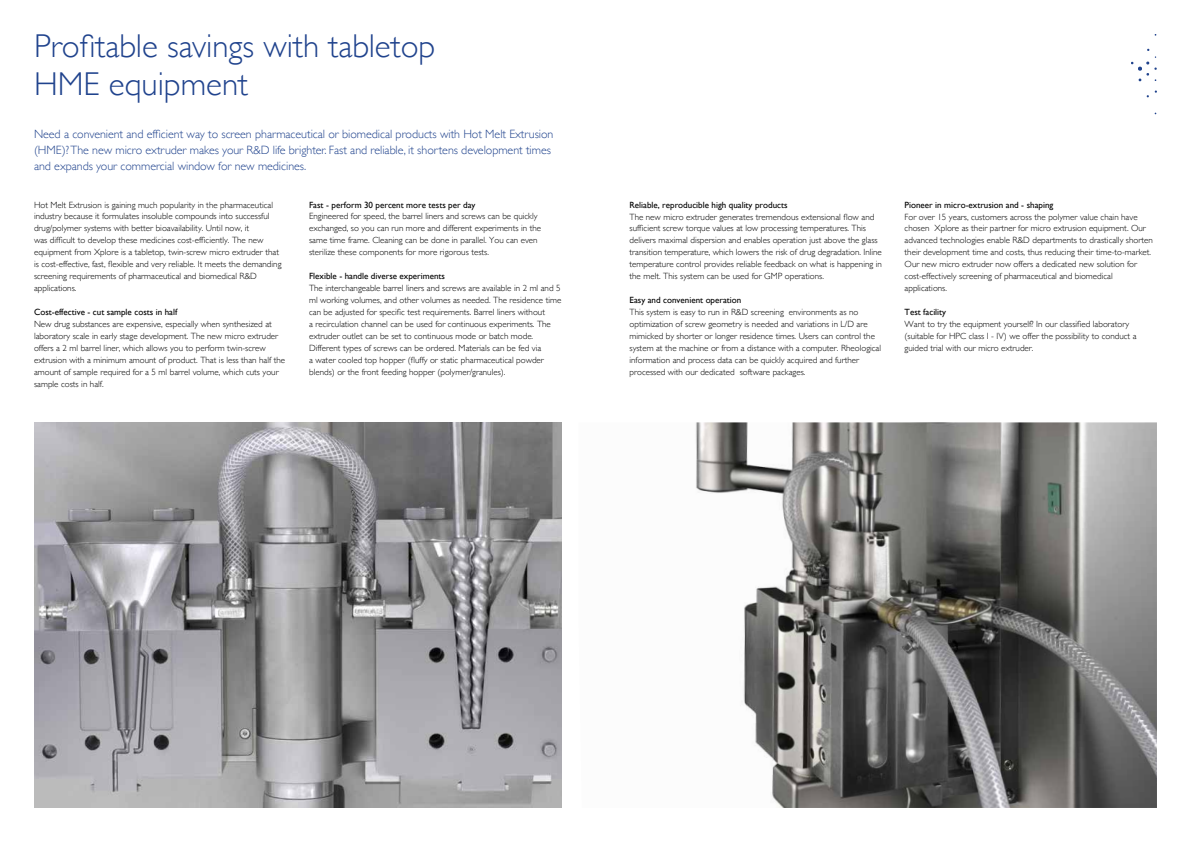
<style>
.page{position:relative;width:1191px;height:842px;background:#fff}
.page>*{position:absolute;margin:0;border:0;box-sizing:border-box;transform-origin:0 0}
.t1{font:300 33px/38px "Gill Sans";color:#20438d}
.t2{font:300 12px/16px "Gill Sans";letter-spacing:-.005em;color:#20438d}
.t3{font:300 9px/12px "Gill Sans";color:#000}
.t4{font:9px "Gill Sans";color:#000}
</style>
<div class="page">
<svg style="left:1146px;top:90px;width:11px;height:7px"></svg>
<svg style="left:1131px;top:49px;width:25px;height:32px"></svg>
<img style="left:34px;top:422px;width:527px;height:386px">
<img style="left:695px;top:422px;width:462px;height:386px">
<h1 class="t1" style="left:34px;top:25px;width:403px">Profitable savings with tabletop<br>HME equipment</h1>
<p class="t2" style="left:34px;top:125px;width:521px">Need a convenient and efficient way to screen pharmaceutical or biomedical products with Hot Melt Extrusion (HME)? The new micro extruder makes your R&amp;D life brighter. Fast and reliable, it shortens development times and expands your commercial window for new medicines.</p>
<p class="t3" style="left:34px;top:198px;width:249px">Hot Melt Extrusion is gaining much popularity in the pharmaceutical industry because it formulates insoluble compounds into successful drug/polymer systems with better bioavailability. Until now, it<br>was difficult to develop these medicines cost-efficiently. The new equipment from Xplore is a tabletop, twin-screw micro extruder that is cost-effective, fast, flexible and very reliable. It meets the demanding screening requirements of pharmaceutical and biomedical R&amp;D applications.</p>
<p class="t4" style="left:34px;top:307px;width:145px">Cost-effective - cut sample costs in half</p>
<p class="t3" style="left:34px;top:318px;width:253px">New drug substances are expensive, especially when synthesized at laboratory scale in early stage development. The new micro extruder offers a 2 ml barrel liner, which allows you to perform twin-screw extrusion with a minimum amount of product. That is less than half the amount of sample required for a 5 ml barrel volume, which cuts your sample costs in half.</p>
<p class="t4" style="left:309px;top:199px;width:168px">Fast - perform 30 percent more tests per day</p>
<p class="t3" style="left:309px;top:210px;width:233px">Engineered for speed, the barrel liners and screws can be quickly exchanged, so you can run more and different experiments in the same time frame. Cleaning can be done in parallel. You can even sterilize these components for more rigorous tests.</p>
<p class="t4" style="left:309px;top:271px;width:137px">Flexible - handle diverse experiments</p>
<p class="t3" style="left:309px;top:282px;width:254px">The interchangeable barrel liners and screws are available in 2 ml and 5 ml working volumes, and other volumes as needed. The residence time can be adjusted for specific test requirements. Barrel liners without<br>a recirculation channel can be used for continuous experiments. The extruder outlet can be set to continuous mode or batch mode.<br>Different types of screws can be ordered. Materials can be fed via<br>a water cooled top hopper (fluffy or static pharmaceutical powder blends) or the front feeding hopper (polymer/granules).</p>
<p class="t4" style="left:629px;top:199px;width:160px">Reliable, reproducible high quality products</p>
<p class="t3" style="left:629px;top:210px;width:254px">The new micro extruder generates tremendous extensional flow and sufficient screw torque values at low processing temperatures. This delivers maximal dispersion and enables operation just above the glass transition temperature, which lowers the risk of drug degradation. Inline temperature control provides reliable feedback on what is happening in the melt. This system can be used for GMP operations.</p>
<p class="t4" style="left:629px;top:295px;width:113px">Easy and convenient operation</p>
<p class="t3" style="left:629px;top:306px;width:253px">This system is easy to run in R&amp;D screening environments as no optimization of screw geometry is needed and variations in L/D are mimicked by shorter or longer residence times. Users can control the system at the machine or from a distance with a computer. Rheological information and process data can be quickly acquired and further processed with our dedicated software packages.</p>
<p class="t4" style="left:904px;top:199px;width:150px">Pioneer in micro-extrusion and - shaping</p>
<p class="t3" style="left:904px;top:210px;width:250px">For over 15 years, customers across the polymer value chain have chosen Xplore as their partner for micro extrusion equipment. Our advanced technologies enable R&amp;D departments to drastically shorten their development time and costs, thus reducing their time-to-market.<br>Our new micro extruder now offers a dedicated new solution for cost-effectively screening of pharmaceutical and biomedical applications.</p>
<p class="t4" style="left:904px;top:307px;width:43px">Test facility</p>
<p class="t3" style="left:904px;top:318px;width:233px">Want to try the equipment yourself? In our classified laboratory (suitable for HPC class I - IV) we offer the possibility to conduct a guided trial with our micro extruder.</p>
</div>
